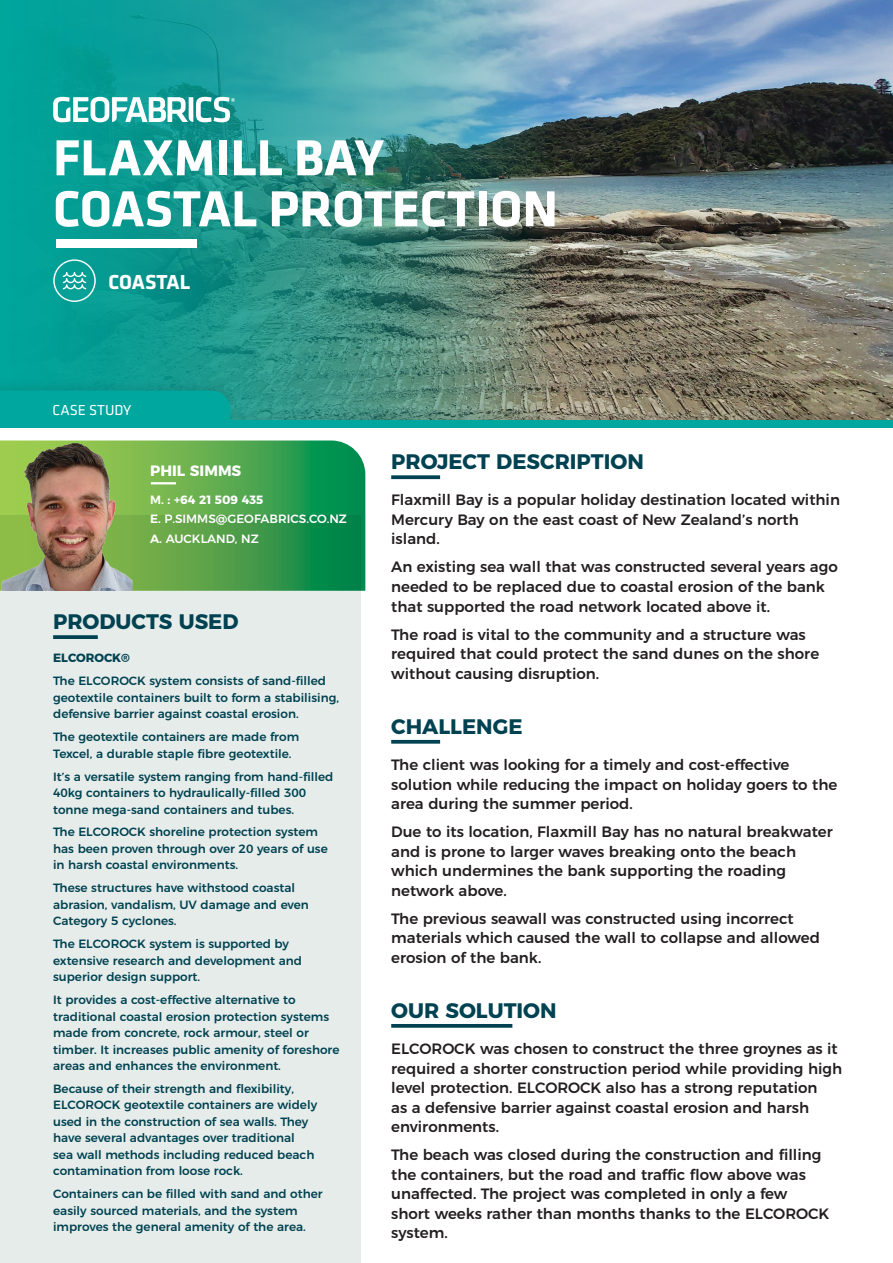
<style>
.page{position:relative;width:893px;height:1263px;background:#fff}
.page>*{position:absolute;margin:0;border:0;box-sizing:border-box;transform-origin:0 0}
.TOCPageTitle{font:700 52.5px "Klavika";color:#fff}
.Paragraph_Headings{font:700 21px "Montserrat";color:#004251}
.Paragraph_Heading_3{font:700 21px "Montserrat";color:#004251}
.Paragraph_Heading_2{font:700 21px "Montserrat";color:#004251}
.BODY{font:700 21px "Klavika";letter-spacing:-.005em;color:#fff}
.BODY-2{font:500 15px/19.5px "Montserrat";color:#231f20}
.BODY-3{font:700 15px "Montserrat";color:#fff}
.t1{font:15px "Klavika";color:#fff}
.Product_Used__Body{font:500 12px/16.5px "Montserrat";color:#004251}
.BODY-4{font:500 12px "Montserrat";color:#fff}
.BODY-5{font:700 12px "Montserrat";color:#fff}
.Product_Used__Body-2{font:700 12px "Montserrat";color:#004251}
.s1{font-weight:600}
</style>
<div class="page">
<div style="left:0;top:515px;width:361px;height:748px;background:#e6ecea"></div>
<svg style="left:142px;top:440px;width:223px;height:151px;background:#409f4e"></svg>
<img style="left:0;top:440px;width:142px;height:151px">
<svg style="left:391px;top:475px;width:49px;height:4px"></svg>
<svg style="left:391px;top:740px;width:49px;height:4px"></svg>
<svg style="left:391px;top:1024px;width:121px;height:4px"></svg>
<svg style="left:53px;top:635px;width:45px;height:4px"></svg>
<hr style="left:151px;top:482px;width:25px;height:2px;background:#fff">
<img style="left:556px;top:0;width:337px;height:377px">
<img style="left:0;top:0;width:556px;height:377px">
<div style="left:0;top:377px;width:893px;height:55px;background:#231f20;opacity:.1"></div>
<div style="left:0;top:420px;width:893px;height:7px;background:#00a79e"></div>
<div style="left:0;top:391px;width:230px;height:29px;background:#00a79e"></div>
<svg style="left:53px;top:259px;width:43px;height:43px;background:#30afa7"></svg>
<div style="left:56px;top:239px;width:140px;height:8px;background:#fff"></div>
<svg style="left:53px;top:97px;width:182px;height:25px"></svg>
<p class="TOCPageTitle" style="left:53px;top:129px;width:332px">FLAXMILL BAY</p>
<p class="TOCPageTitle" style="left:53px;top:180px;width:506px">COASTAL PROTECTION</p>
<p class="BODY" style="left:109px;top:270px;width:83px">COASTAL</p>
<p class="t1" style="left:52px;top:401px;width:81px">CASE STUDY</p>
<p class="BODY-3" style="left:150px;top:458px;width:93px">PHIL SIMMS</p>
<p class="BODY-5" style="left:150px;top:490px;width:115px"><span class="s1">M.</span> : +64 21 509 435</p>
<p class="BODY-4" style="left:150px;top:509px;width:198px"><span class="s1">E.</span> P.SIMMS@GEOFABRICS.CO.NZ</p>
<p class="BODY-4" style="left:150px;top:529px;width:110px"><span class="s1">A.</span> AUCKLAND, NZ</p>
<p class="Paragraph_Heading_3" style="left:53px;top:604px;width:187px">PRODUCTS USED</p>
<p class="Product_Used__Body-2" style="left:53px;top:648px;width:78px">ELCOROCK®</p>
<p class="Product_Used__Body" style="left:53px;top:672px;width:287px">The ELCOROCK system consists of sand-filled geotextile containers built to form a stabilising, defensive barrier against coastal erosion.</p>
<p class="Product_Used__Body" style="left:53px;top:728px;width:247px">The geotextile containers are made from<br>Texcel, a durable staple fibre geotextile.</p>
<p class="Product_Used__Body" style="left:53px;top:767px;width:282px">It’s a versatile system ranging from hand-filled<br>40kg containers to hydraulically-filled 300 tonne mega-sand containers and tubes.</p>
<p class="Product_Used__Body" style="left:53px;top:823px;width:276px">The ELCOROCK shoreline protection system has been proven through over 20 years of use in harsh coastal environments.</p>
<p class="Product_Used__Body" style="left:53px;top:879px;width:257px">These structures have withstood coastal abrasion, vandalism, UV damage and even<br>Category 5 cyclones.</p>
<p class="Product_Used__Body" style="left:53px;top:935px;width:250px">The ELCOROCK system is supported by extensive research and development and superior design support.</p>
<p class="Product_Used__Body" style="left:53px;top:990px;width:288px">It provides a cost-effective alternative to traditional coastal erosion protection systems made from concrete, rock armour, steel or timber. It increases public amenity of foreshore areas and enhances the environment.</p>
<p class="Product_Used__Body" style="left:53px;top:1079px;width:266px">Because of their strength and flexibility, ELCOROCK geotextile containers are widely used in the construction of sea walls. They have several advantages over traditional sea wall methods including reduced beach contamination from loose rock.</p>
<p class="Product_Used__Body" style="left:53px;top:1185px;width:271px">Containers can be filled with sand and other easily sourced materials, and the system improves the general amenity of the area.</p>
<p class="Paragraph_Headings" style="left:391px;top:444px;width:254px">PROJECT DESCRIPTION</p>
<p class="BODY-2" style="left:391px;top:489px;width:450px">Flaxmill Bay is a popular holiday destination located within<br>Mercury Bay on the east coast of New Zealand’s north island.</p>
<p class="BODY-2" style="left:391px;top:556px;width:448px">An existing sea wall that was constructed several years ago needed to be replaced due to coastal erosion of the bank that supported the road network located above it.</p>
<p class="BODY-2" style="left:391px;top:623px;width:429px">The road is vital to the community and a structure was required that could protect the sand dunes on the shore without causing disruption.</p>
<p class="Paragraph_Headings" style="left:391px;top:709px;width:133px">CHALLENGE</p>
<p class="BODY-2" style="left:391px;top:754px;width:448px">The client was looking for a timely and cost-effective solution while reducing the impact on holiday goers to the area during the summer period.</p>
<p class="BODY-2" style="left:391px;top:821px;width:443px">Due to its location, Flaxmill Bay has no natural breakwater and is prone to larger waves breaking onto the beach which undermines the bank supporting the roading network above.</p>
<p class="BODY-2" style="left:391px;top:907px;width:430px">The previous seawall was constructed using incorrect materials which caused the wall to collapse and allowed erosion of the bank.</p>
<p class="Paragraph_Heading_2" style="left:391px;top:993px;width:167px">OUR SOLUTION</p>
<p class="BODY-2" style="left:391px;top:1038px;width:452px">ELCOROCK was chosen to construct the three groynes as it required a shorter construction period while providing high level protection. ELCOROCK also has a strong reputation<br>as a defensive barrier against coastal erosion and harsh environments.</p>
<p class="BODY-2" style="left:391px;top:1144px;width:440px">The beach was closed during the construction and filling the containers, but the road and traffic flow above was unaffected. The project was completed in only a few short weeks rather than months thanks to the ELCOROCK system.</p>
</div>
